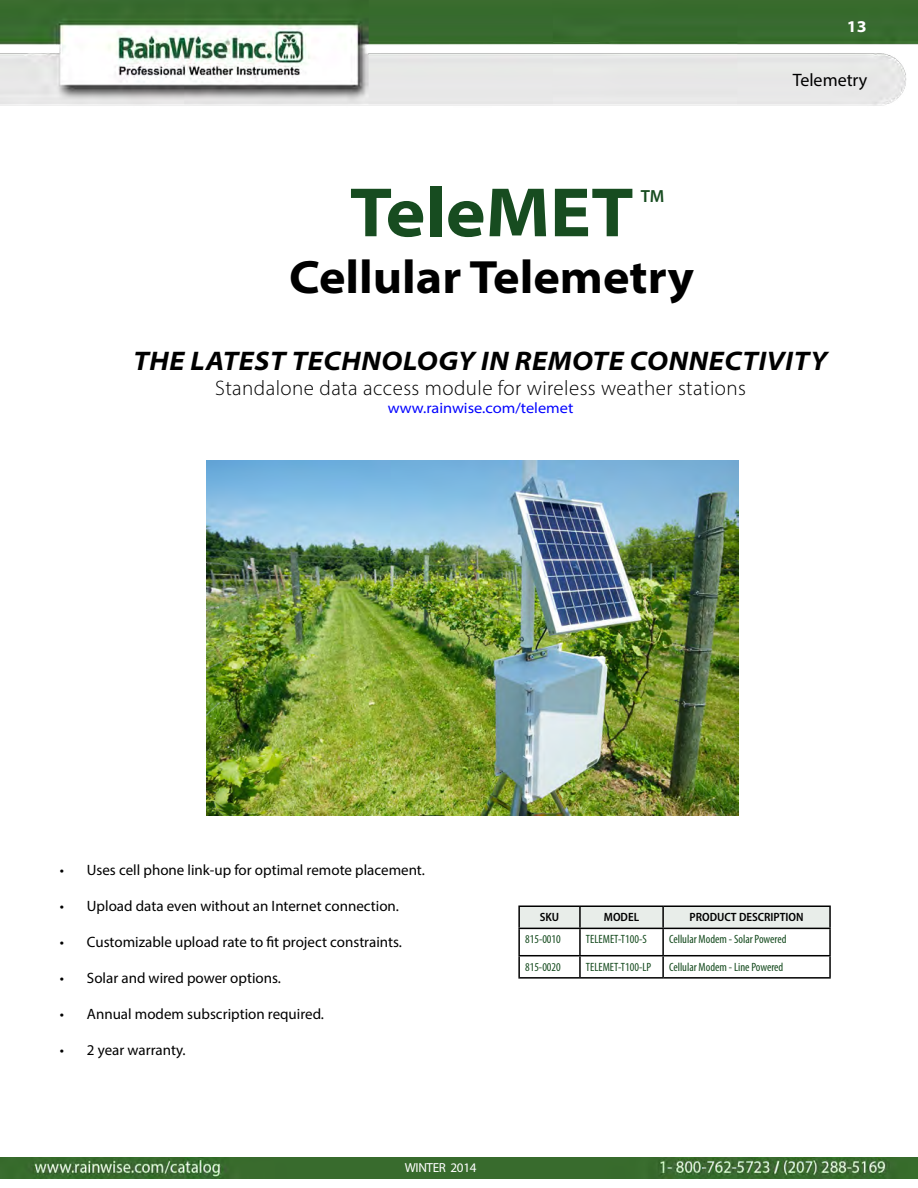
<style>
.page{position:relative;width:918px;height:1188px;background:#fff}
.page>*{position:absolute;margin:0;border:0;box-sizing:border-box;transform-origin:0 0}
.t1{font:700 semi-expanded 70.35px "Myriad Pro";color:#174c20}
.t2{font:700 semi-expanded 46.95px "Myriad Pro";color:#000}
.t3{font:italic 700 semi-expanded 27px "Myriad Pro";letter-spacing:.02em;color:#000}
.t4{font:300 21px "Myriad Pro";letter-spacing:.02em;color:#000}
.t5{font:18px "Myriad Pro";color:#000}
.t6{font:600 17.55px "Myriad Pro";color:#174c20}
.t7{font:700 semi-expanded 16.5px "Myriad Pro";color:#fff}
.t8{font:15px "Myriad Pro";color:#000}
.t9{font:semi-expanded 15px "Myriad Pro";color:#00f}
.t10{font:13.05px "Myriad Pro";letter-spacing:-.025em;color:#fff}
.t11{font:condensed 12px "Myriad Pro";color:#174c20}
.t12{font:600 semi-condensed 12px "Myriad Pro";color:#000}
</style>
<div class="page">
<img style="left:0;top:0;width:918px;height:106px">
<img style="left:0;top:1157px;width:918px;height:21px">
<img style="left:206px;top:461px;width:532px;height:355px">
<svg style="left:520px;top:907px;width:309px;height:50px"></svg>
<hr style="left:518px;top:906px;width:62px;height:1px;background:#000">
<hr style="left:518px;top:907px;width:2px;height:21px;background:#000">
<hr style="left:580px;top:906px;width:83px;height:1px;background:#000">
<hr style="left:579px;top:907px;width:2px;height:21px;background:#000">
<hr style="left:663px;top:906px;width:168px;height:1px;background:#000">
<hr style="left:662px;top:907px;width:2px;height:21px;background:#000">
<hr style="left:829px;top:907px;width:2px;height:21px;background:#000">
<hr style="left:518px;top:928px;width:62px;height:1px;background:#000">
<hr style="left:518px;top:929px;width:2px;height:26px;background:#000">
<hr style="left:580px;top:928px;width:83px;height:1px;background:#000">
<hr style="left:579px;top:929px;width:2px;height:26px;background:#000">
<hr style="left:663px;top:928px;width:168px;height:1px;background:#000">
<hr style="left:662px;top:929px;width:2px;height:26px;background:#000">
<hr style="left:829px;top:929px;width:2px;height:26px;background:#000">
<hr style="left:518px;top:955px;width:62px;height:1px;background:#000">
<hr style="left:518px;top:956px;width:2px;height:21px;background:#000">
<hr style="left:580px;top:955px;width:83px;height:1px;background:#000">
<hr style="left:579px;top:956px;width:2px;height:21px;background:#000">
<hr style="left:663px;top:955px;width:168px;height:1px;background:#000">
<hr style="left:662px;top:956px;width:2px;height:21px;background:#000">
<hr style="left:829px;top:956px;width:2px;height:21px;background:#000">
<hr style="left:518px;top:977px;width:62px;height:2px;background:#000">
<hr style="left:580px;top:977px;width:83px;height:2px;background:#000">
<hr style="left:663px;top:977px;width:168px;height:2px;background:#000">
<p class="t7" style="left:847px;top:16px;width:21px">13</p>
<h1 class="t1" style="left:350px;top:166px;width:285px">TeleMET</h1>
<h2 class="t2" style="left:289px;top:246px;width:407px">Cellular Telemetry</h2>
<p class="t6" style="left:641px;top:185px;width:25px">TM</p>
<p class="t5" style="left:793px;top:68px;width:76px">Telemetry</p>
<h3 class="t3" style="left:133px;top:343px;width:696px">THE LATEST TECHNOLOGY IN REMOTE CONNECTIVITY</h3>
<h3 class="t4" style="left:215px;top:376px;width:532px">Standalone data access module for wireless weather stations</h3>
<p class="t9" style="left:388px;top:399px;width:187px">www.rainwise.com/telemet</p>
<p class="t8" style="left:60px;top:861px;width:367px">• Uses cell phone link-up for optimal remote placement.</p>
<p class="t8" style="left:60px;top:897px;width:341px">• Upload data even without an Internet connection.</p>
<p class="t8" style="left:60px;top:933px;width:344px">• Customizable upload rate to fit project constraints.</p>
<p class="t8" style="left:60px;top:969px;width:223px">• Solar and wired power options.</p>
<p class="t8" style="left:60px;top:1005px;width:266px">• Annual modem subscription required.</p>
<p class="t8" style="left:60px;top:1041px;width:127px">• 2 year warranty.</p>
<p class="t10" style="left:405px;top:1160px;width:73px">WINTER 2014</p>
<p class="t12" style="left:540px;top:910px;width:21px">SKU</p>
<p class="t12" style="left:604px;top:910px;width:37px">MODEL</p>
<p class="t12" style="left:689px;top:910px;width:116px">PRODUCT DESCRIPTION</p>
<p class="t11" style="left:525px;top:932px;width:37px">815-0010</p>
<p class="t11" style="left:586px;top:932px;width:62px">TELEMET-T100-S</p>
<p class="t11" style="left:669px;top:932px;width:119px">Cellular Modem - Solar Powered</p>
<p class="t11" style="left:525px;top:960px;width:37px">815-0020</p>
<p class="t11" style="left:586px;top:960px;width:67px">TELEMET-T100-LP</p>
<p class="t11" style="left:669px;top:960px;width:116px">Cellular Modem - Line Powered</p>
</div>
